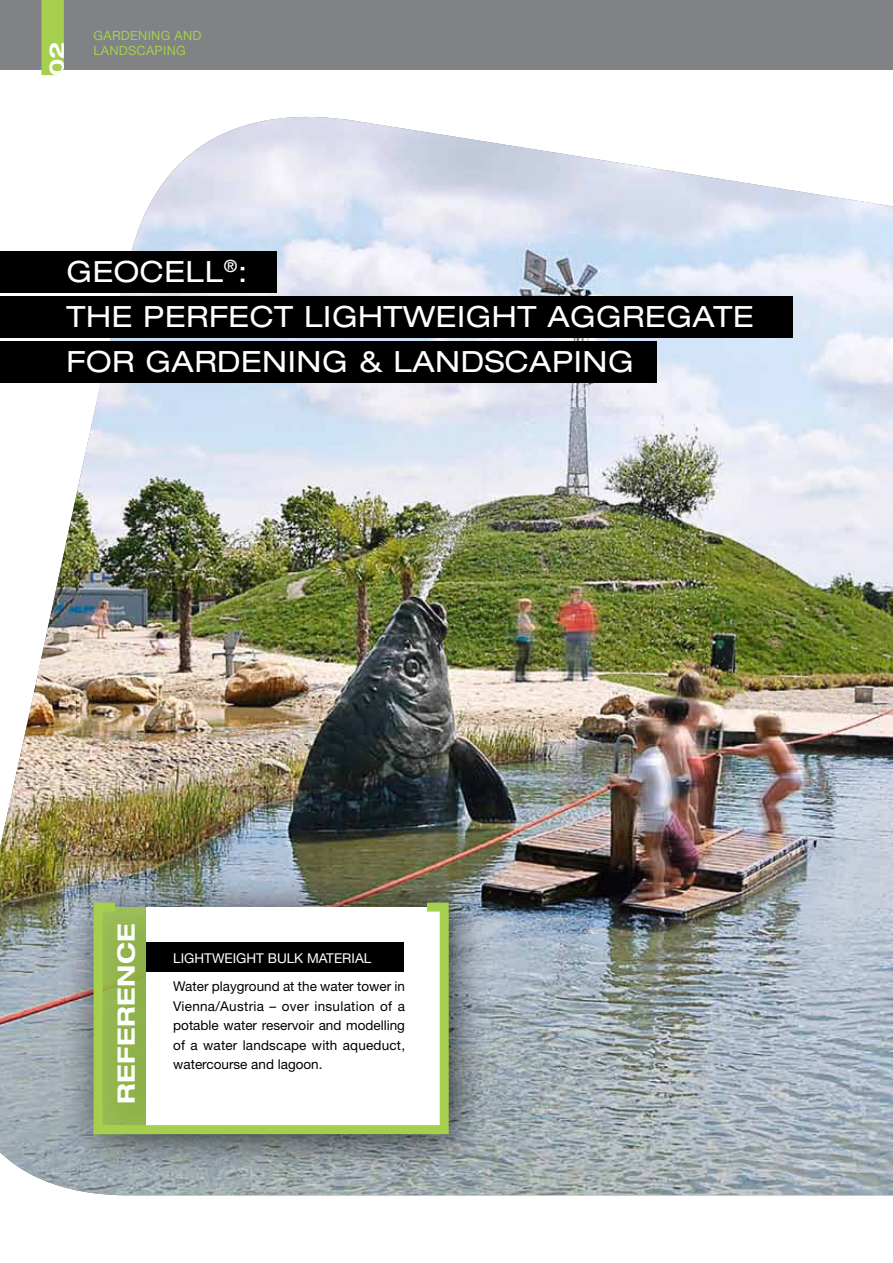
<style>
.page{position:relative;width:893px;height:1263px;background:#fff}
.page>*{position:absolute;margin:0;border:0;box-sizing:border-box;transform-origin:0 0}
.t1{font:expanded 29.25px/45px "Helvetica Neue LT Pro";letter-spacing:.02em;color:#fff}
.t2{font:700 expanded 24px "Helvetica Neue LT Std";letter-spacing:.02em;color:#fff}
.t3{font:700 expanded 21px "Helvetica Neue LT Pro";color:#fff}
.t4{font:13.5px/19.5px "Helvetica Neue East A";letter-spacing:.015em;color:#000;text-align:justify}
.t5{font:13.5px "Helvetica Neue East A";color:#fff}
.t6{font:12.75px/15.3px "Helvetica Neue East A";letter-spacing:.02em;color:#a5cf4d}
</style>
<div class="page">
<img style="left:0;top:117px;width:893px;height:1078px">
<div style="left:0;top:251px;width:277px;height:41px;background:#000"></div>
<div style="left:0;top:296px;width:792px;height:41px;background:#000"></div>
<div style="left:0;top:341px;width:656px;height:41px;background:#000"></div>
<div style="left:60px;top:870px;width:431px;height:306px;background:#000;opacity:.75"></div>
<svg style="left:85px;top:898px;width:368px;height:241px"></svg>
<svg style="left:89px;top:898px;width:44px;height:241px"></svg>
<div style="left:147px;top:942px;width:257px;height:29px;background:#000"></div>
<div style="left:0;top:0;width:893px;height:69px;background:#808285"></div>
<svg style="left:41px;top:0;width:23px;height:75px"></svg>
<h3 class="t3" style="left:43px;top:76px;width:35px;rotate:-90deg">02</h3>
<p class="t6" style="left:94px;top:28px;width:109px">GarDENING AND<br>LANDSCAPING</p>
<h1 class="t1" style="left:67px;top:248px;width:689px">GEOCELL<sup>®</sup>:<br>THE PERFECT LIGHTWEIGHT AGGREGATE<br>FOR GARDENING &amp; LANDSCAPING</h1>
<h2 class="t2" style="left:111px;top:1104px;width:182px;rotate:-90deg">REFERENCE</h2>
<p class="t5" style="left:173px;top:950px;width:200px">LIGHTWEIGHT BULK MATERIAL</p>
<p class="t4" style="left:173px;top:977px;width:233px">Water playground at the water tower in Vienna/Austria – over insulation of a potable water reservoir and modelling of a water landscape with aqueduct, watercourse and lagoon.</p>
</div>
